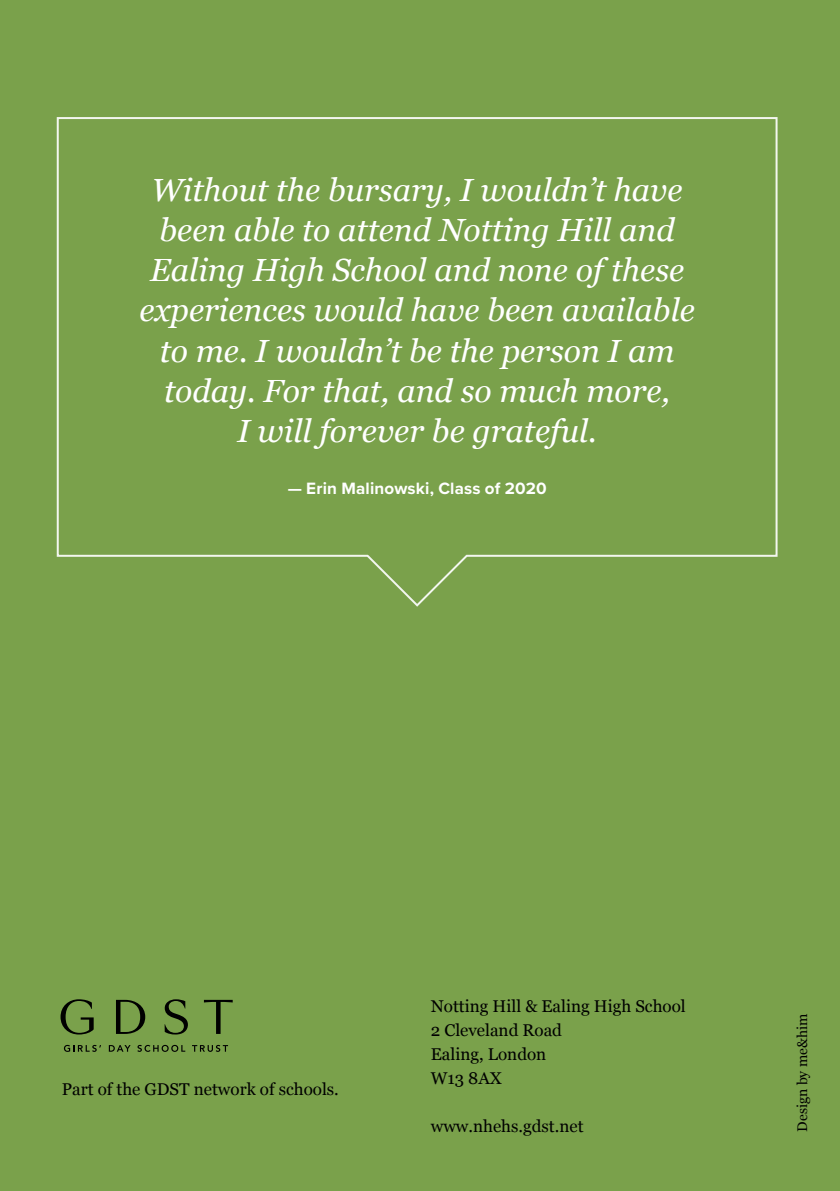
<style>
.page{position:relative;width:840px;height:1191px;background:#fff}
.page>*{position:absolute;margin:0;border:0;box-sizing:border-box;transform-origin:0 0}
.t1{font:italic 32px/40px "Georgia";color:#fff;text-align:center}
.t2{font:17px/24px "Georgia";color:#000}
.t3{font:700 17px "Proxima Nova";letter-spacing:.01em;color:#fff}
.t4{font:14px "Georgia";color:#000}
</style>
<div class="page">
<div style="left:0;top:0;width:839px;height:1191px;background:#7aa14b"></div>
<svg style="left:64px;top:1045px;width:37px;height:6px"></svg>
<svg style="left:109px;top:1045px;width:21px;height:6px"></svg>
<svg style="left:137px;top:1044px;width:48px;height:7px"></svg>
<svg style="left:192px;top:1045px;width:36px;height:6px"></svg>
<svg style="left:60px;top:999px;width:34px;height:35px"></svg>
<svg style="left:116px;top:999px;width:29px;height:35px"></svg>
<svg style="left:164px;top:999px;width:24px;height:35px"></svg>
<svg style="left:204px;top:999px;width:28px;height:35px"></svg>
<svg style="left:56px;top:117px;width:722px;height:490px"></svg>
<p class="t1" style="left:139px;top:169px;width:556px">Without the bursary, I wouldn’t have been able to attend Notting Hill and Ealing High School and none of these experiences would have been available to me. I wouldn’t be the person I am today. For that, and so much more,<br>I will forever be grateful.</p>
<p class="t3" style="left:287px;top:476px;width:260px">— Erin Malinowski, Class of 2020</p>
<p class="t2" style="left:62px;top:1076px;width:278px">Part of the GDST network of schools.</p>
<p class="t2" style="left:430px;top:993px;width:256px">Notting Hill &amp; Ealing High School<br>2 Cleveland Road<br>Ealing, London<br>W13 8AX</p>
<p class="t2" style="left:430px;top:1113px;width:154px">www.nhehs.gdst.net</p>
<p class="t4" style="left:791px;top:1131px;width:119px;rotate:-90deg">Design by me&amp;him</p>
</div>
